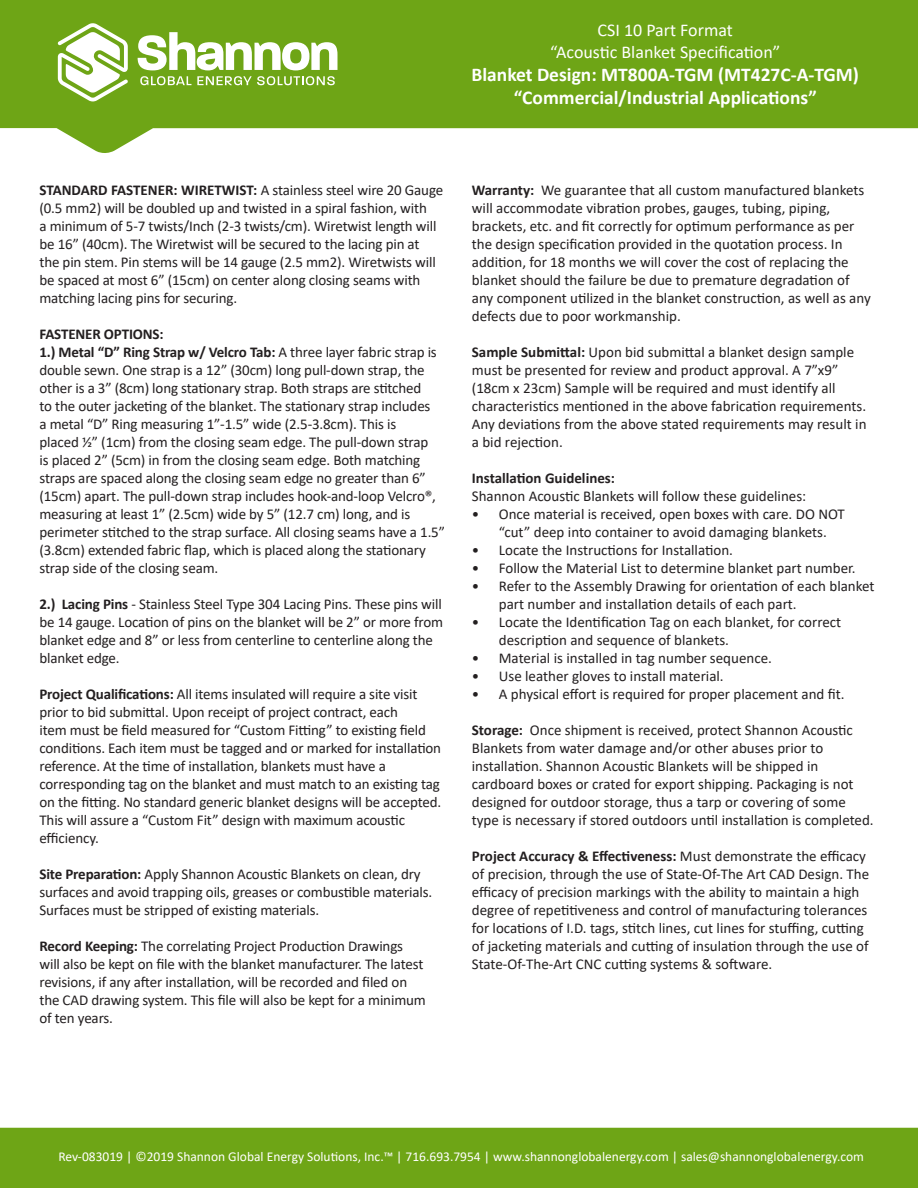
<style>
.page{position:relative;width:918px;height:1188px;background:#fff}
.page>*{position:absolute;margin:0;border:0;box-sizing:border-box;transform-origin:0 0}
.t1{font:700 19.5px/23.4px "Calibri";color:#fff;text-align:center}
.t2{font:18px/21.6px "Calibri";color:#fff;text-align:center}
.Paragraph_Style_1{font:15px/18px "Calibri";letter-spacing:-.01em;color:#231f20}
.Paragraph_Style_1-2{font:700 15px "Calibri";letter-spacing:-.01em;color:#231f20}
.t3{font:13.5px "Calibri";color:#fff}
.s1{font-weight:700}
</style>
<div class="page">
<div style="left:0;top:0;width:918px;height:33px;background:#6ea516"></div>
<svg style="left:0;top:33px;width:918px;height:120px;fill:#6ea516"></svg>
<svg style="left:138px;top:32px;width:200px;height:38px"></svg>
<svg style="left:140px;top:76px;width:51px;height:9px"></svg>
<svg style="left:197px;top:76px;width:138px;height:9px"></svg>
<svg style="left:58px;top:23px;width:70px;height:78px"></svg>
<div style="left:0;top:1128px;width:918px;height:60px;background:#6ea516"></div>
<p class="t2" style="left:550px;top:19px;width:232px">CSI 10 Part Format<br>“Acoustic Blanket Specification”</p>
<h1 class="t1" style="left:472px;top:63px;width:389px">Blanket Design: MT800A-TGM (MT427C-A-TGM) “Commercial/Industrial Applications”</h1>
<p class="Paragraph_Style_1" style="left:39px;top:181px;width:405px"><span class="s1">STANDARD FASTENER: WIRETWIST:</span> A stainless steel wire 20 Gauge (0.5 mm2) will be doubled up and twisted in a spiral fashion, with<br>a minimum of 5-7 twists/Inch (2-3 twists/cm). Wiretwist length will be 16” (40cm). The Wiretwist will be secured to the lacing pin at the pin stem. Pin stems will be 14 gauge (2.5 mm2). Wiretwists will be spaced at most 6” (15cm) on center along closing seams with matching lacing pins for securing.</p>
<p class="Paragraph_Style_1-2" style="left:39px;top:324px;width:126px">FASTENER OPTIONS:</p>
<p class="Paragraph_Style_1" style="left:39px;top:343px;width:407px"><span class="s1">1.) Metal “D” Ring Strap w/ Velcro Tab:</span> A three layer fabric strap is double sewn. One strap is a 12” (30cm) long pull-down strap, the other is a 3” (8cm) long stationary strap. Both straps are stitched<br>to the outer jacketing of the blanket. The stationary strap includes<br>a metal “D” Ring measuring 1”-1.5” wide (2.5-3.8cm). This is<br>placed ½” (1cm) from the closing seam edge. The pull-down strap<br>is placed 2” (5cm) in from the closing seam edge. Both matching straps are spaced along the closing seam edge no greater than 6” (15cm) apart. The pull-down strap includes hook-and-loop Velcro®, measuring at least 1” (2.5cm) wide by 5” (12.7 cm) long, and is perimeter stitched to the strap surface. All closing seams have a 1.5” (3.8cm) extended fabric flap, which is placed along the stationary strap side of the closing seam.</p>
<p class="Paragraph_Style_1" style="left:39px;top:595px;width:405px"><span class="s1">2.) Lacing Pins</span> - Stainless Steel Type 304 Lacing Pins. These pins will be 14 gauge. Location of pins on the blanket will be 2” or more from blanket edge and 8” or less from centerline to centerline along the blanket edge.</p>
<p class="Paragraph_Style_1" style="left:39px;top:685px;width:403px"><span class="s1">Project Qualifications:</span> All items insulated will require a site visit prior to bid submittal. Upon receipt of project contract, each<br>item must be field measured for “Custom Fitting” to existing field conditions. Each item must be tagged and or marked for installation reference. At the time of installation, blankets must have a corresponding tag on the blanket and must match to an existing tag on the fitting. No standard generic blanket designs will be accepted.<br>This will assure a “Custom Fit” design with maximum acoustic efficiency.</p>
<p class="Paragraph_Style_1" style="left:39px;top:865px;width:394px"><span class="s1">Site Preparation:</span> Apply Shannon Acoustic Blankets on clean, dry surfaces and avoid trapping oils, greases or combustible materials.<br>Surfaces must be stripped of existing materials.</p>
<p class="Paragraph_Style_1" style="left:39px;top:937px;width:388px"><span class="s1">Record Keeping:</span> The correlating Project Production Drawings will also be kept on file with the blanket manufacturer. The latest revisions, if any after installation, will be recorded and filed on the CAD drawing system. This file will also be kept for a minimum of ten years.</p>
<p class="Paragraph_Style_1" style="left:472px;top:180px;width:401px"><span class="s1">Warranty:</span> We guarantee that all custom manufactured blankets will accommodate vibration probes, gauges, tubing, piping, brackets, etc. and fit correctly for optimum performance as per the design specification provided in the quotation process. In addition, for 18 months we will cover the cost of replacing the blanket should the failure be due to premature degradation of any component utilized in the blanket construction, as well as any defects due to poor workmanship.</p>
<p class="Paragraph_Style_1" style="left:472px;top:342px;width:396px"><span class="s1">Sample Submittal:</span> Upon bid submittal a blanket design sample must be presented for review and product approval. A 7”x9” (18cm x 23cm) Sample will be required and must identify all characteristics mentioned in the above fabrication requirements.<br>Any deviations from the above stated requirements may result in a bid rejection.</p>
<p class="Paragraph_Style_1-2" style="left:472px;top:467px;width:145px">Installation Guidelines:</p>
<p class="Paragraph_Style_1" style="left:472px;top:486px;width:336px">Shannon Acoustic Blankets will follow these guidelines:</p>
<p class="Paragraph_Style_1" style="left:472px;top:504px;width:375px;text-align:center">• Once material is received, open boxes with care. DO NOT “cut” deep into container to avoid damaging blankets.</p>
<p class="Paragraph_Style_1" style="left:472px;top:540px;width:263px">• Locate the Instructions for Installation.</p>
<p class="Paragraph_Style_1" style="left:472px;top:558px;width:385px">• Follow the Material List to determine blanket part number.</p>
<p class="Paragraph_Style_1" style="left:499px;top:576px;width:377px;text-indent:-27px">• Refer to the Assembly Drawing for orientation of each blanket part number and installation details of each part.</p>
<p class="Paragraph_Style_1" style="left:499px;top:612px;width:344px;text-indent:-27px">• Locate the Identification Tag on each blanket, for correct description and sequence of blankets.</p>
<p class="Paragraph_Style_1" style="left:472px;top:648px;width:302px">• Material is installed in tag number sequence.</p>
<p class="Paragraph_Style_1" style="left:472px;top:666px;width:253px">• Use leather gloves to install material.</p>
<p class="Paragraph_Style_1" style="left:472px;top:684px;width:374px">• A physical effort is required for proper placement and fit.</p>
<p class="Paragraph_Style_1" style="left:472px;top:720px;width:403px"><span class="s1">Storage:</span> Once shipment is received, protect Shannon Acoustic Blankets from water damage and/or other abuses prior to installation. Shannon Acoustic Blankets will be shipped in cardboard boxes or crated for export shipping. Packaging is not designed for outdoor storage, thus a tarp or covering of some type is necessary if stored outdoors until installation is completed.</p>
<p class="Paragraph_Style_1" style="left:472px;top:846px;width:399px"><span class="s1">Project Accuracy &amp; Effectiveness:</span> Must demonstrate the efficacy of precision, through the use of State-Of-The Art CAD Design. The efficacy of precision markings with the ability to maintain a high degree of repetitiveness and control of manufacturing tolerances for locations of I.D. tags, stitch lines, cut lines for stuffing, cutting of jacketing materials and cutting of insulation through the use of State-Of-The-Art CNC cutting systems &amp; software.</p>
<p class="t3" style="left:58px;top:1147px;width:807px">Rev-083019 | ©2019 Shannon Global Energy Solutions, Inc.™ | 716.693.7954 | www.shannonglobalenergy.com | sales@shannonglobalenergy.com</p>
</div>
